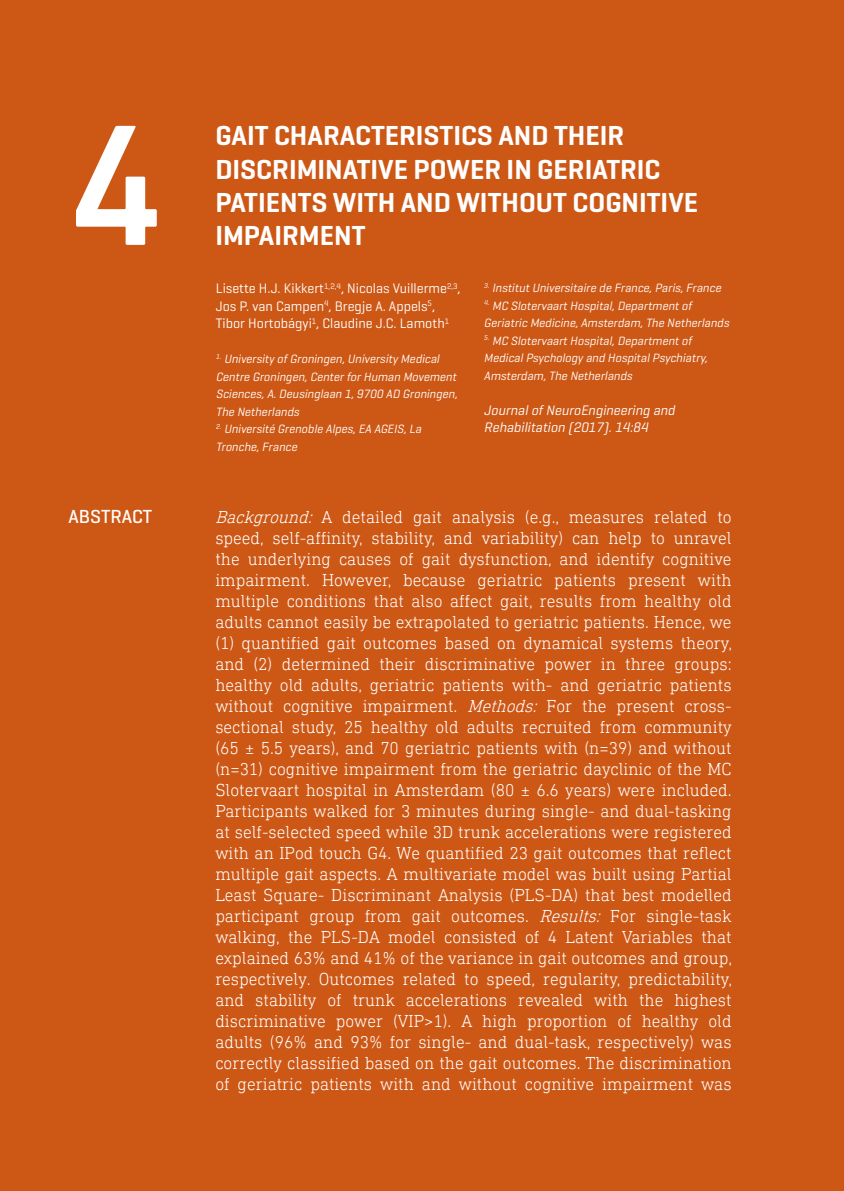
<style>
.page{position:relative;width:844px;height:1191px;background:#fff}
.page>*{position:absolute;margin:0;border:0;box-sizing:border-box;transform-origin:0 0}
.t1{font:500 175px "DIN Next Slab Pro";color:#fff}
.t2{font:600 28px/33.2px "Geogrotesque";color:#fff}
.t3{font:500 19.25px "Geogrotesque";color:#fff}
.t4{font:300 17.5px/21px "DIN Next Slab Pro";color:#fff;text-align:justify}
.t5{font:14px/17.5px "Geogrotesque";color:#fff}
.t6{font:italic 14px/17.5px "Geogrotesque";color:#fff}
.t7{font:italic 12.25px/17.5px "Geogrotesque";color:#fff}
.s1{font-style:italic}
</style>
<div class="page">
<div style="left:0;top:0;width:843px;height:1191px;background:#cd5816"></div>
<h1 class="t1" style="left:68px;top:84px;width:98px">4</h1>
<p class="t3" style="left:69px;top:504px;width:85px">ABSTRACT</p>
<h2 class="t2" style="left:215px;top:119px;width:484px">GAIT CHARACTERISTICS AND THEIR<br>DISCRIMINATIVE POWER IN GERIATRIC<br>PATIENTS WITH AND WITHOUT COGNITIVE</h2>
<h2 class="t2" style="left:215px;top:219px;width:152px">IMPAIRMENT</h2>
<p class="t5" style="left:216px;top:279px;width:246px">Lisette H.J. Kikkert<sup>1,2,4</sup>, Nicolas Vuillerme<sup>2,3</sup>,<br>Jos P. van Campen<sup>4</sup>, Bregje A. Appels<sup>5</sup>,<br>Tibor Hortobágyi<sup>1</sup>, Claudine J.C. Lamoth<sup>1</sup></p>
<p class="t7" style="left:216px;top:350px;width:245px"><sup>1.</sup> University ofGroningen,University Medical Centre Groningen,CenterforHuman Movement Sciences,A.Deusinglaan 1,9700 AD Groningen, The Netherlands</p>
<p class="t7" style="left:216px;top:420px;width:209px"><sup>2.</sup> Université Grenoble Alpes,EA AGEIS,La<br>Tronche,France</p>
<p class="t7" style="left:484px;top:279px;width:241px"><sup>3.</sup> InstitutUniversitaire de France,Paris,France</p>
<p class="t7" style="left:484px;top:296px;width:249px"><sup>4.</sup> MC SlotervaartHospital,Departmentof<br>Geriatric Medicine,Amsterdam,The Netherlands</p>
<p class="t7" style="left:484px;top:331px;width:228px"><sup>5.</sup> MC SlotervaartHospital,Departmentof<br>MedicalPsychology and HospitalPsychiatry,<br>Amsterdam,The Netherlands</p>
<p class="t6" style="left:484px;top:401px;width:195px">JournalofNeuroEngineering and<br>Rehabilitation (2017).14:84</p>
<p class="t4" style="left:215px;top:506px;width:518px"><span class="s1">Background:</span> A detailed gait analysis (e.g., measures related to speed, self-affinity, stability, and variability) can help to unravel the underlying causes of gait dysfunction, and identify cognitive impairment. However, because geriatric patients present with multiple conditions that also affect gait, results from healthy old adults cannot easily be extrapolated to geriatric patients. Hence, we (1) quantified gait outcomes based on dynamical systems theory, and (2) determined their discriminative power in three groups: healthy old adults, geriatric patients with- and geriatric patients without cognitive impairment. <span class="s1">Methods:</span> For the present cross&shy;sectional study, 25 healthy old adults recruited from community (65 ± 5.5 years), and 70 geriatric patients with (n=39) and without (n=31) cognitive impairment from the geriatric dayclinic of the MC Slotervaart hospital in Amsterdam (80 ± 6.6 years) were included.<br>Participants walked for 3 minutes during single- and dual-tasking at self-selected speed while 3D trunk accelerations were registered with an IPod touch G4. We quantified 23 gait outcomes that reflect multiple gait aspects. A multivariate model was built using Partial Least Square- Discriminant Analysis (PLS-DA) that best modelled participant group from gait outcomes. <span class="s1">Results:</span> For single-task walking, the PLS-DA model consisted of 4 Latent Variables that explained 63% and 41% of the variance in gait outcomes and group, respectively. Outcomes related to speed, regularity, predictability, and stability of trunk accelerations revealed with the highest discriminative power (VIP&gt;1). A high proportion of healthy old adults (96% and 93% for single- and dual-task, respectively) was correctly classified based on the gait outcomes. The discrimination of geriatric patients with and without cognitive impairment was</p>
</div>
